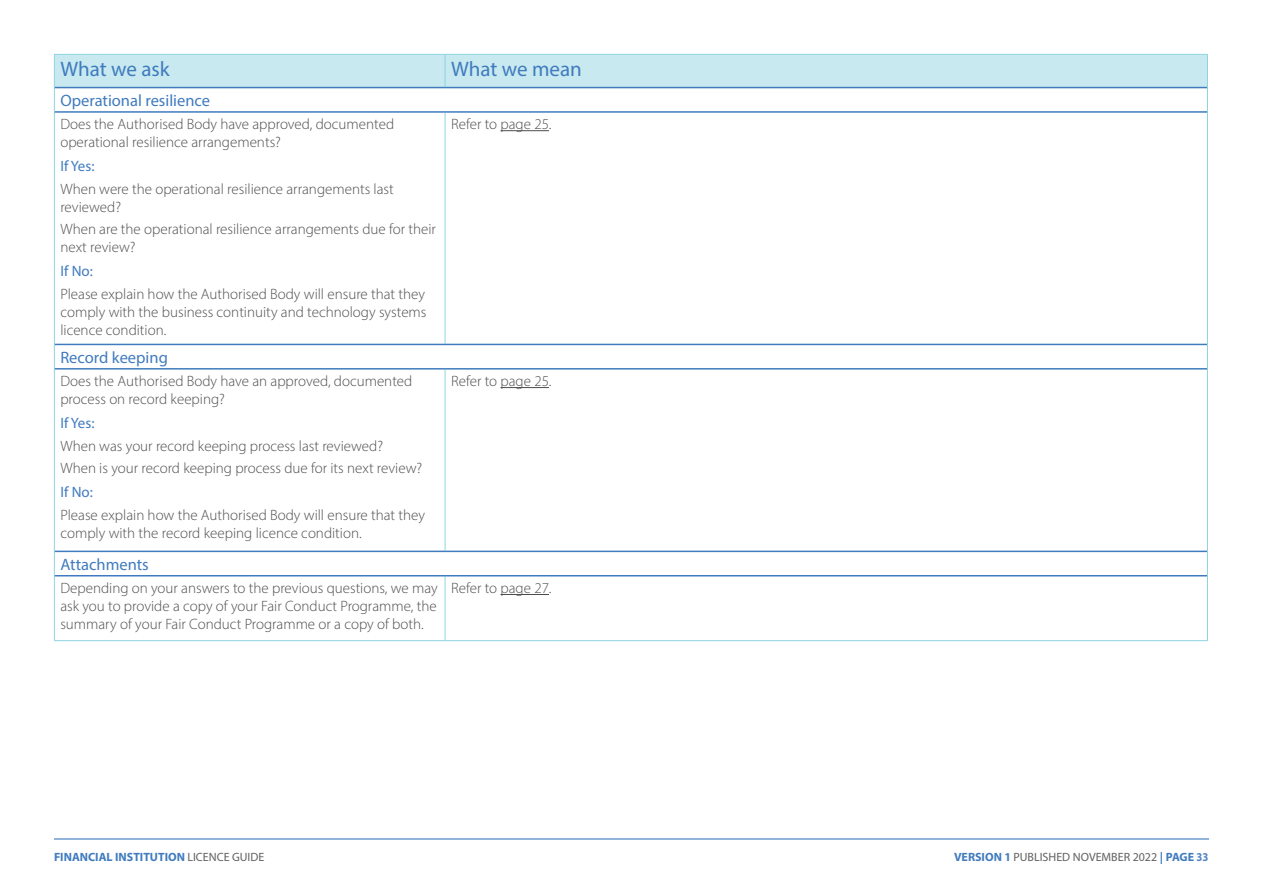
<style>
.page{position:relative;width:1263px;height:893px;background:#fff}
.page>*{position:absolute;margin:0;border:0;box-sizing:border-box;transform-origin:0 0}
.t1{font:21px "Myriad Pro";color:#407bbf}
.t2{font:16.5px "Myriad Pro";color:#407bbf}
.t3{font:300 15px/18px "Myriad Pro";color:#4d4d4d}
.t4{font:15px "Myriad Pro";color:#407bbf}
.t5{font:12px "Myriad Pro";color:#616161}
.t6{font:700 12px "Myriad Pro";color:#407bbf}
.s1{font-weight:400;color:#616161}
.s2{font-weight:700;color:#407bbf}
.s3{font-weight:700;color:#5484c4}
</style>
<div class="page">
<hr style="left:54px;top:838px;width:1155px;height:1px;background:#407bbf">
<svg style="left:54px;top:54px;width:1154px;height:58px"></svg>
<hr style="left:54px;top:112px;width:1px;height:232px;background:#8ed5e1">
<hr style="left:445px;top:113px;width:1px;height:231px;background:#8ed5e1">
<hr style="left:1207px;top:112px;width:1px;height:232px;background:#8ed5e1">
<svg style="left:54px;top:344px;width:1px;height:25px"></svg>
<svg style="left:1207px;top:344px;width:1px;height:25px"></svg>
<hr style="left:54px;top:369px;width:1px;height:182px;background:#8ed5e1">
<hr style="left:445px;top:370px;width:1px;height:181px;background:#8ed5e1">
<hr style="left:1207px;top:369px;width:1px;height:182px;background:#8ed5e1">
<svg style="left:54px;top:551px;width:1px;height:25px"></svg>
<svg style="left:1207px;top:551px;width:1px;height:25px"></svg>
<hr style="left:54px;top:576px;width:1px;height:64px;background:#8ed5e1">
<hr style="left:445px;top:576px;width:1px;height:64px;background:#8ed5e1">
<hr style="left:1207px;top:576px;width:1px;height:64px;background:#8ed5e1">
<hr style="left:54px;top:640px;width:391px;height:1px;background:#8ed5e1">
<hr style="left:445px;top:640px;width:763px;height:1px;background:#8ed5e1">
<hr style="left:55px;top:87px;width:390px;height:1px;background:#407bbf">
<hr style="left:445px;top:87px;width:762px;height:1px;background:#407bbf">
<hr style="left:55px;top:111px;width:390px;height:2px;background:#407bbf">
<hr style="left:445px;top:111px;width:762px;height:2px;background:#407bbf">
<hr style="left:55px;top:344px;width:390px;height:1px;background:#407bbf">
<hr style="left:445px;top:344px;width:762px;height:1px;background:#407bbf">
<hr style="left:55px;top:368px;width:390px;height:2px;background:#407bbf">
<hr style="left:445px;top:368px;width:762px;height:2px;background:#407bbf">
<hr style="left:55px;top:551px;width:390px;height:1px;background:#407bbf">
<hr style="left:445px;top:551px;width:762px;height:1px;background:#407bbf">
<hr style="left:55px;top:575px;width:390px;height:1px;background:#407bbf">
<hr style="left:445px;top:575px;width:762px;height:1px;background:#407bbf">
<hr style="left:500px;top:130px;width:49px;height:1px;background:#4d4d4d">
<hr style="left:500px;top:387px;width:49px;height:1px;background:#4d4d4d">
<hr style="left:500px;top:594px;width:49px;height:1px;background:#4d4d4d">
<p class="t1" style="left:60px;top:56px;width:111px">What we ask</p>
<p class="t1" style="left:451px;top:56px;width:132px">What we mean</p>
<p class="t2" style="left:60px;top:90px;width:151px">Operational resilience</p>
<p class="t3" style="left:60px;top:115px;width:335px">Does the Authorised Body have approved, documented operational resilience arrangements?</p>
<p class="t4" style="left:60px;top:157px;width:36px">If Yes:</p>
<p class="t3" style="left:60px;top:180px;width:335px">When were the operational resilience arrangements last reviewed?</p>
<p class="t3" style="left:60px;top:220px;width:377px">When are the operational resilience arrangements due for their next review?</p>
<p class="t4" style="left:60px;top:262px;width:34px">If No:</p>
<p class="t3" style="left:60px;top:285px;width:368px;text-align:justify">Please explain how the Authorised Body will ensure that they comply with the business continuity and technology systems licence condition.</p>
<p class="t3" style="left:451px;top:115px;width:102px">Refer to page 25.</p>
<p class="t2" style="left:60px;top:347px;width:109px">Record keeping</p>
<p class="t3" style="left:60px;top:372px;width:353px">Does the Authorised Body have an approved, documented process on record keeping?</p>
<p class="t4" style="left:60px;top:414px;width:36px">If Yes:</p>
<p class="t3" style="left:60px;top:436px;width:324px">When was your record keeping process last reviewed?</p>
<p class="t3" style="left:60px;top:459px;width:363px">When is your record keeping process due for its next review?</p>
<p class="t4" style="left:60px;top:483px;width:34px">If No:</p>
<p class="t3" style="left:60px;top:505px;width:366px">Please explain how the Authorised Body will ensure that they comply with the record keeping licence condition.</p>
<p class="t3" style="left:451px;top:372px;width:102px">Refer to page 25.</p>
<p class="t2" style="left:60px;top:554px;width:90px">Attachments</p>
<p class="t3" style="left:60px;top:579px;width:379px;text-align:justify">Depending on your answers to the previous questions, we may ask you to provide a copy of your Fair Conduct Programme, the summary of your Fair Conduct Programme or a copy of both.</p>
<p class="t3" style="left:451px;top:579px;width:102px">Refer to page 27.</p>
<p class="t6" style="left:54px;top:849px;width:212px">FINANCIAL INSTITUTION <span class="s1">LICENCE GUIDE</span></p>
<p class="t5" style="left:954px;top:849px;width:256px"><span class="s2">VERSION 1</span> PUBLISHED NOVEMBER 2022 <span class="s2">| PAGE</span> <span class="s3">33</span></p>
</div>
